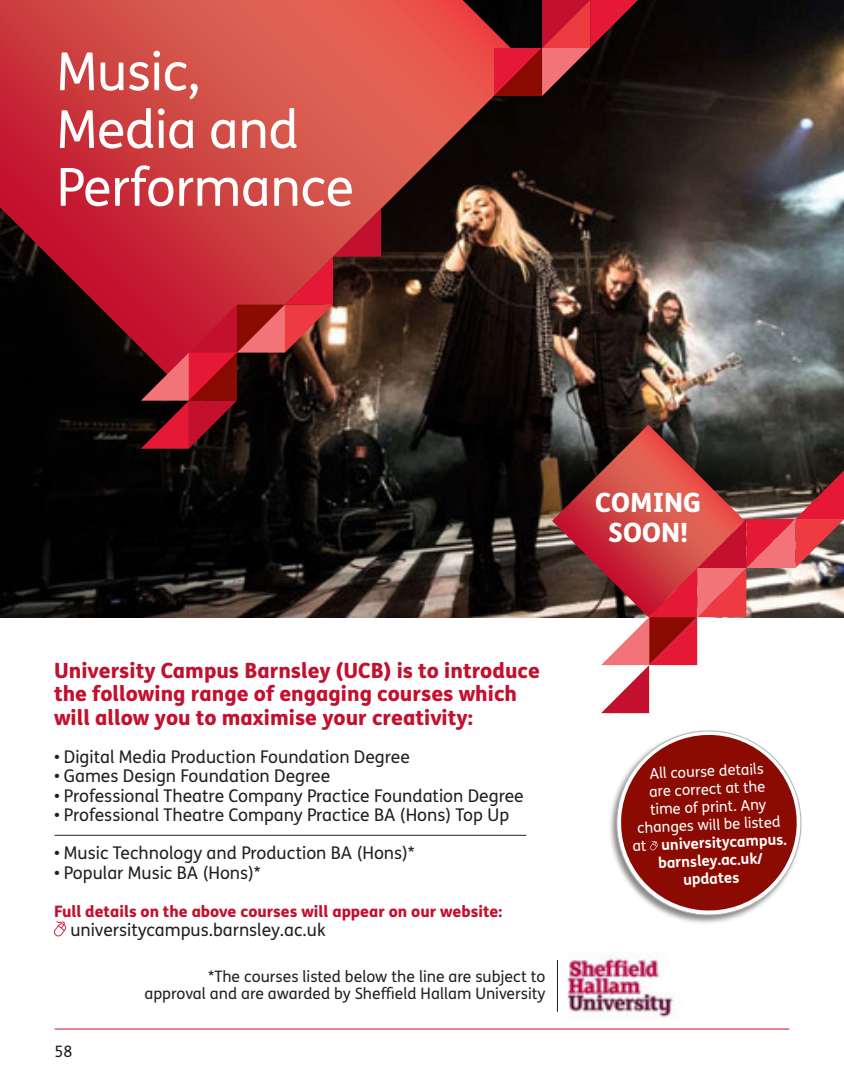
<style>
.page{position:relative;width:844px;height:1082px;background:#fff}
.page>*{position:absolute;margin:0;border:0;box-sizing:border-box;transform-origin:0 0}
.t1{font:52.5px/57.8px "FS Me";letter-spacing:-.01em;color:#fff}
.t2{font:800 26.6px "FS Me";color:#fff}
.t3{font:800 21px/23.1px "FS Me";color:#c3102f}
.t4{font:17.5px "FS Me";color:#231f20}
.t5{font:15.75px "FS Me";color:#231f20}
.t6{font:800 15.75px "FS Me";color:#c3102f}
.t7{font:14.88px/17.8px "FS Me";color:#fff;text-align:center}
.t8{font:700 14.88px "FS Me";color:#fff}
.s1{font-weight:700}
</style>
<div class="page">
<hr style="left:55px;top:1028px;width:734px;height:1px;background:#c3102f">
<img style="left:0;top:0;width:843px;height:617px">
<svg style="left:0;top:0;width:526px;height:398px;background:#973633"></svg>
<svg style="left:54px;top:921px;width:12px;height:15px"></svg>
<svg style="left:552px;top:424px;width:192px;height:193px;background:#663834"></svg>
<svg style="left:494px;top:0;width:144px;height:96px;background:#72181f"></svg>
<svg style="left:141px;top:208px;width:240px;height:240px;background:#902b2f"></svg>
<img style="left:557px;top:952px;width:119px;height:67px">
<hr style="left:557px;top:959px;width:1px;height:52px;background:#231f20">
<div style="left:608px;top:729px;width:195px;height:195px;background:#67605e;opacity:.75"></div>
<svg style="left:613px;top:729px;width:190px;height:189px"></svg>
<svg style="left:601px;top:470px;width:242px;height:243px"></svg>
<hr style="left:55px;top:835px;width:471px;height:1px;background:#231f20">
<p class="t1" style="left:56px;top:42px;width:299px">Music,<br>Media and<br>Performance</p>
<p class="t3" style="left:54px;top:658px;width:487px">University Campus Barnsley (UCB) is to introduce the following range of engaging courses which will allow you to maximise your creativity:</p>
<p class="t4" style="left:54px;top:744px;width:357px">• Digital Media Production Foundation Degree</p>
<p class="t4" style="left:54px;top:764px;width:277px">• Games Design Foundation Degree</p>
<p class="t4" style="left:54px;top:783px;width:471px">• Professional Theatre Company Practice Foundation Degree</p>
<p class="t4" style="left:54px;top:802px;width:456px">• Professional Theatre Company Practice BA (Hons) Top Up</p>
<p class="t4" style="left:54px;top:841px;width:362px">• Music Technology and Production BA (Hons)*</p>
<p class="t4" style="left:54px;top:860px;width:208px">• Popular Music BA (Hons)*</p>
<p class="t6" style="left:54px;top:899px;width:450px">Full details on the above courses will appear on our website:</p>
<p class="t4" style="left:70px;top:918px;width:257px">universitycampus.barnsley.ac.uk</p>
<p class="t5" style="left:55px;top:1040px;width:19px">58</p>
<p class="t5" style="left:208px;top:965px;width:339px">*The courses listed below the line are subject to</p>
<p class="t5" style="left:144px;top:982px;width:402px">approval and are awarded by Sheffield Hallam University</p>
<p class="t2" style="left:595px;top:482px;width:107px">COMING</p>
<p class="t2" style="left:608px;top:511px;width:81px">SOON!</p>
<p class="t7" style="left:649px;top:764px;width:116px;rotate:-2deg">All course details</p>
<p class="t7" style="left:630px;top:782px;width:156px;rotate:-2deg">are correct at the<br>time of print. Any changes will be listed at <span class="s1">universitycampus. barnsley.ac.uk/</span></p>
<p class="t8" style="left:682px;top:867px;width:58px;rotate:-2deg">updates</p>
</div>
